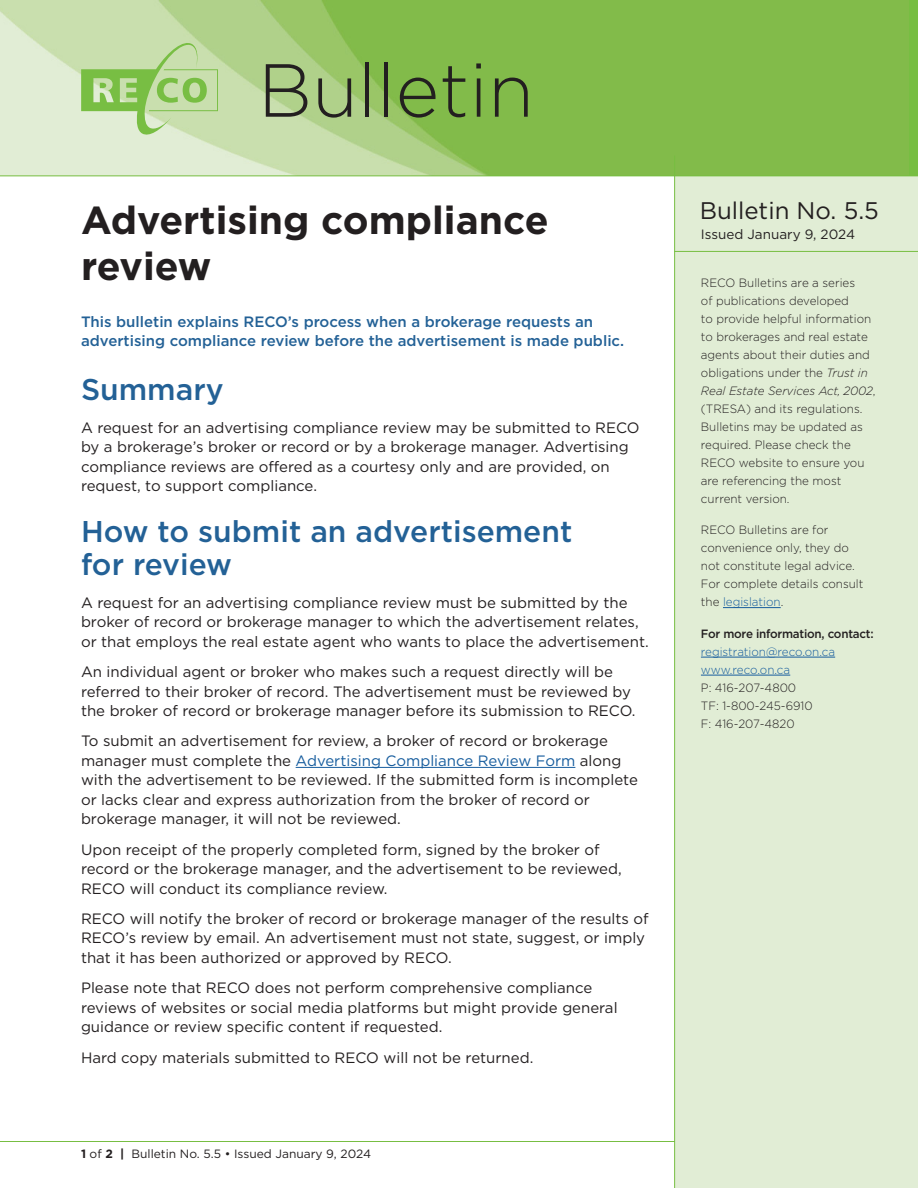
<style>
.page{position:relative;width:918px;height:1188px;background:#fff}
.page>*{position:absolute;margin:0;border:0;box-sizing:border-box;transform-origin:0 0}
.bulletin{font:300 75px "Gotham";color:#231f20}
.H1_bulletin_title{font:700 39px/46.8px "Gotham";color:#231f20}
.t1{font:500 30px/33px "Gotham";color:#236196}
.t2{font:24px "Gotham";color:#231f20}
.body_copy{font:15px/19.5px "Gotham";color:#231f20}
.body_copy_intro{font:500 15px/19.5px "Gotham";color:#236196}
.t3{font:13.5px "Gotham";color:#231f20}
.t4{font:300 12px/18px "Gotham";color:#231f20}
.t5{font:12px "Gotham";color:#231f20}
.t6{font:300 12px "Gotham";color:#175d9e}
.t7{font:500 12px "Gotham";letter-spacing:-.02em;color:#231f20}
.s1{color:#175d9e}
.s2{font-weight:700}
.s3{font-style:italic}
</style>
<div class="page">
<hr style="left:0;top:1141px;width:918px;height:1px;background:#77be42">
<div style="left:675px;top:132px;width:243px;height:1056px;background:#e1edd5"></div>
<hr style="left:723px;top:607px;width:58px;height:1px;background:#175d9e">
<hr style="left:701px;top:657px;width:134px;height:1px;background:#175d9e">
<hr style="left:701px;top:675px;width:89px;height:1px;background:#175d9e">
<hr style="left:674px;top:251px;width:244px;height:1px;background:#77be42">
<div style="left:890px;top:0;width:28px;height:176px;background:#77be42"></div>
<img style="left:0;top:0;width:908px;height:176px">
<svg style="left:81px;top:27px;width:137px;height:110px;background:#b9d899"></svg>
<hr style="left:296px;top:767px;width:279px;height:1px;background:#175d9e">
<hr style="left:0;top:176px;width:918px;height:1px;background:#77be42">
<hr style="left:674px;top:156px;width:1px;height:1032px;background:#77be42">
<h1 class="bulletin" style="left:258px;top:43px;width:277px">Bulletin</h1>
<h1 class="H1_bulletin_title" style="left:81px;top:196px;width:469px">Advertising compliance review</h1>
<p class="body_copy_intro" style="left:81px;top:312px;width:545px">This bulletin explains RECO’s process when a brokerage requests an advertising compliance review before the advertisement is made public.</p>
<h2 class="t1" style="left:81px;top:372px;width:144px">Summary</h2>
<p class="body_copy" style="left:81px;top:417px;width:560px">A request for an advertising compliance review may be submitted to RECO by a brokerage’s broker or record or by a brokerage manager. Advertising compliance reviews are offered as a courtesy only and are provided, on request, to support compliance.</p>
<h2 class="t1" style="left:81px;top:514px;width:493px">How to submit an advertisement for review</h2>
<p class="body_copy" style="left:81px;top:592px;width:569px">A request for an advertising compliance review must be submitted by the broker of record or brokerage manager to which the advertisement relates, or that employs the real estate agent who wants to place the advertisement.</p>
<p class="body_copy" style="left:81px;top:662px;width:556px">An individual agent or broker who makes such a request directly will be referred to their broker of record. The advertisement must be reviewed by the broker of record or brokerage manager before its submission to RECO.</p>
<p class="body_copy" style="left:81px;top:731px;width:558px">To submit an advertisement for review, a broker of record or brokerage manager must complete the <span class="s1">Advertising Compliance Review Form</span> along with the advertisement to be reviewed. If the submitted form is incomplete or lacks clear and express authorization from the broker of record or brokerage manager, it will not be reviewed.</p>
<p class="body_copy" style="left:81px;top:839px;width:542px">Upon receipt of the properly completed form, signed by the broker of record or the brokerage manager, and the advertisement to be reviewed,<br>RECO will conduct its compliance review.</p>
<p class="body_copy" style="left:81px;top:909px;width:569px">RECO will notify the broker of record or brokerage manager of the results of<br>RECO’s review by email. An advertisement must not state, suggest, or imply that it has been authorized or approved by RECO.</p>
<p class="body_copy" style="left:81px;top:978px;width:538px">Please note that RECO does not perform comprehensive compliance reviews of websites or social media platforms but might provide general guidance or review specific content if requested.</p>
<p class="body_copy" style="left:81px;top:1047px;width:454px">Hard copy materials submitted to RECO will not be returned.</p>
<p class="t5" style="left:81px;top:1146px;width:292px"><span class="s2">1</span> of <span class="s2">2 |</span> Bulletin No. 5.5 • Issued January 9, 2024</p>
<p class="t2" style="left:700px;top:195px;width:181px">Bulletin No. 5.5</p>
<p class="t3" style="left:701px;top:225px;width:156px">Issued January 9, 2024</p>
<p class="t4" style="left:701px;top:273px;width:176px">RECO Bulletins are a series<br>of publications developed<br>to provide helpful information to brokerages and real estate agents about their duties and obligations under the <span class="s3">Trust in<br>Real Estate Services Act, 2002</span>, (TRESA) and its regulations.<br>Bulletins may be updated as required. Please check the<br>RECO website to ensure you are referencing the most current version.</p>
<p class="t4" style="left:701px;top:521px;width:164px">RECO Bulletins are for convenience only, they do not constitute legal advice.<br>For complete details consult the <span class="s1">legislation</span>.</p>
<p class="t7" style="left:701px;top:626px;width:174px">For more information, contact:</p>
<p class="t6" style="left:701px;top:644px;width:136px">registration@reco.on.ca</p>
<p class="t6" style="left:701px;top:662px;width:91px">www.reco.on.ca</p>
<p class="t4" style="left:701px;top:678px;width:97px">P: 416-207-4800</p>
<p class="t4" style="left:701px;top:696px;width:113px">TF: 1-800-245-6910</p>
<p class="t4" style="left:701px;top:714px;width:95px">F: 416-207-4820</p>
</div>
